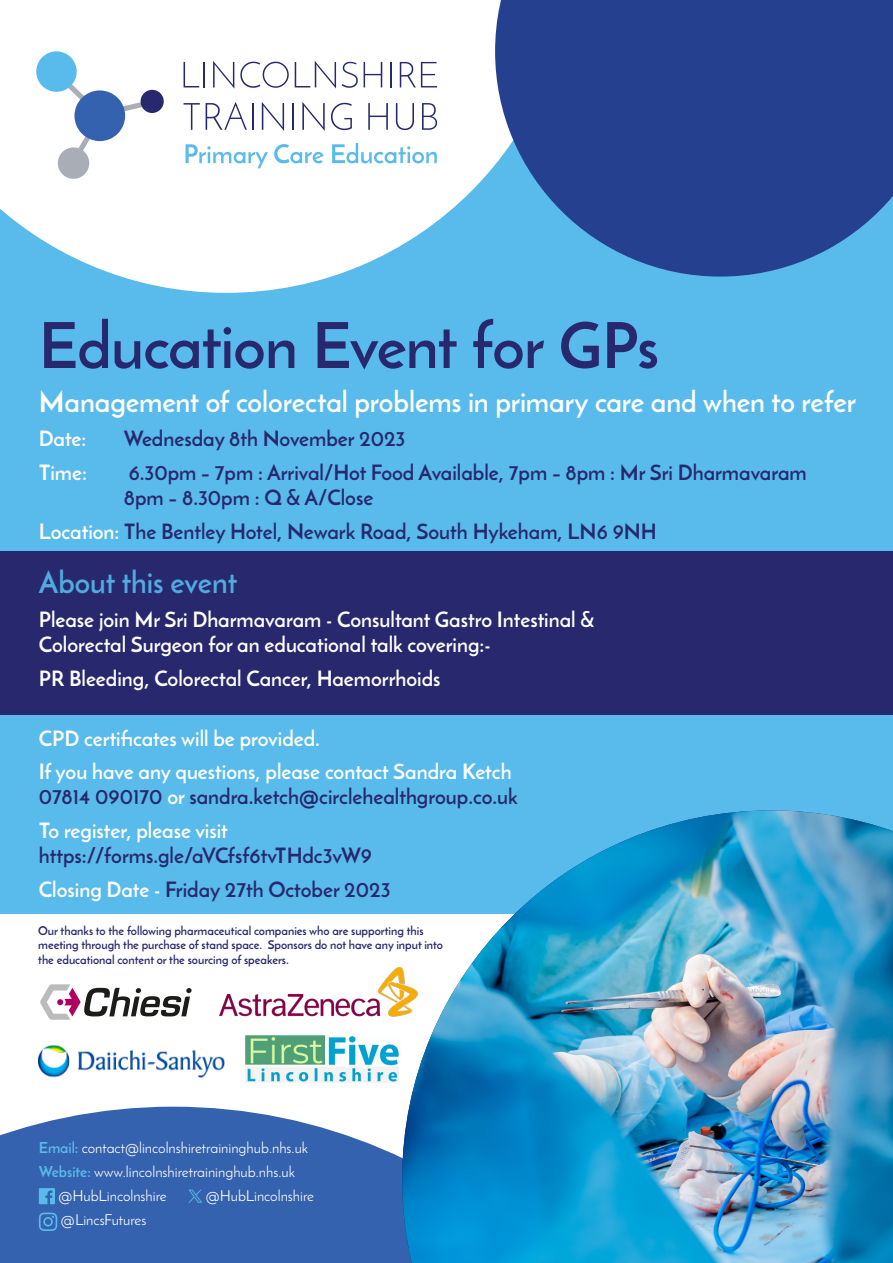
<style>
.page{position:relative;width:893px;height:1263px;background:#59bbeb}
.page>*{position:absolute;margin:0;border:0;box-sizing:border-box;transform-origin:0 0}
.t1{font:700 63px "Josefin Sans";letter-spacing:-.01em;color:#27286d}
.t2{font:700 30px "Josefin Sans";color:#52aade}
.t3{font:700 28.5px "Josefin Sans";letter-spacing:-.005em;color:#fff}
.t4{font:700 21px/33.8px "Josefin Sans";color:#27286d}
.t5{font:700 21px/33.8px "Josefin Sans";color:#fff}
.t6{font:15px "Josefin Sans";color:#fff}
.t7{font:700 12px/14.4px "Josefin Sans";color:#27286d}
.s1{color:#fff}
.s2{font-weight:700;color:#59bbeb}
</style>
<div class="page">
<svg style="left:0;top:0;width:495px;height:293px;background:#e8f5fc"></svg>
<div style="left:58px;top:147px;width:31px;height:32px;background:#a9aeb6;border-radius:50%"></div>
<svg style="left:78px;top:134px;width:13px;height:18px"></svg>
<svg style="left:67px;top:83px;width:21px;height:21px"></svg>
<svg style="left:121px;top:101px;width:28px;height:12px"></svg>
<div style="left:74px;top:90px;width:51px;height:51px;background:#3462ae;border-radius:50%"></div>
<div style="left:141px;top:90px;width:23px;height:23px;background:#27286d;border-radius:50%"></div>
<div style="left:36px;top:51px;width:41px;height:41px;background:#59bbeb;border-radius:50%"></div>
<svg style="left:184px;top:103px;width:16px;height:27px"></svg>
<svg style="left:206px;top:102px;width:47px;height:28px"></svg>
<svg style="left:262px;top:102px;width:22px;height:29px"></svg>
<hr style="left:292px;top:103px;width:2px;height:27px;background:#27286d">
<svg style="left:302px;top:102px;width:23px;height:29px"></svg>
<svg style="left:331px;top:103px;width:21px;height:27px"></svg>
<svg style="left:368px;top:103px;width:20px;height:27px"></svg>
<svg style="left:396px;top:103px;width:18px;height:27px"></svg>
<svg style="left:422px;top:103px;width:15px;height:27px"></svg>
<svg style="left:184px;top:62px;width:21px;height:25px"></svg>
<svg style="left:213px;top:61px;width:21px;height:28px"></svg>
<svg style="left:240px;top:62px;width:49px;height:26px"></svg>
<svg style="left:295px;top:61px;width:41px;height:28px"></svg>
<svg style="left:342px;top:62px;width:16px;height:26px"></svg>
<svg style="left:364px;top:62px;width:18px;height:25px"></svg>
<hr style="left:390px;top:62px;width:2px;height:25px;background:#27286d">
<svg style="left:400px;top:62px;width:37px;height:25px"></svg>
<svg style="left:185px;top:144px;width:83px;height:24px"></svg>
<svg style="left:274px;top:144px;width:50px;height:19px"></svg>
<svg style="left:332px;top:143px;width:105px;height:20px"></svg>
<svg style="left:495px;top:0;width:398px;height:277px;background:#2d519c"></svg>
<div style="left:0;top:551px;width:893px;height:164px;background:#27286d"></div>
<div style="left:0;top:914px;width:586px;height:266px;background:#fff"></div>
<svg style="left:0;top:1107px;width:402px;height:156px;background:#456fb4"></svg>
<img style="left:402px;top:810px;width:491px;height:453px">
<svg style="left:39px;top:1188px;width:16px;height:16px"></svg>
<svg style="left:188px;top:1190px;width:14px;height:13px"></svg>
<svg style="left:39px;top:1212px;width:18px;height:19px"></svg>
<svg style="left:40px;top:984px;width:152px;height:36px"></svg>
<img style="left:38px;top:1045px;width:186px;height:32px">
<img style="left:245px;top:1029px;width:158px;height:66px">
<img style="left:219px;top:965px;width:200px;height:54px">
<h1 class="t1" style="left:39px;top:306px;width:622px">Education Event for GPs</h1>
<h3 class="t3" style="left:39px;top:384px;width:819px">Management of colorectal problems in primary care and when to refer</h3>
<p class="t5" style="left:39px;top:421px;width:49px">Date:</p>
<p class="t4" style="left:124px;top:421px;width:283px">Wednesday 8th November 2023</p>
<p class="t5" style="left:39px;top:455px;width:50px">Time:</p>
<p class="t4" style="left:124px;top:460px;width:684px;line-height:25.5px">6.30pm – 7pm : Arrival/Hot Food Available, 7pm – 8pm : Mr Sri Dharmavaram<br>8pm – 8.30pm : Q &amp; A/Close</p>
<p class="t4" style="left:39px;top:515px;width:620px"><span class="s1">Location:</span> The Bentley Hotel, Newark Road, South Hykeham, LN6 9NH</p>
<h2 class="t2" style="left:39px;top:564px;width:200px">About this event</h2>
<p class="t5" style="left:39px;top:606px;width:557px;line-height:25.2px">Please join Mr Sri Dharmavaram - Consultant Gastro Intestinal &amp;<br>Colorectal Surgeon for an educational talk covering:-</p>
<p class="t5" style="left:39px;top:661px;width:403px">PR Bleeding, Colorectal Cancer, Haemorrhoids</p>
<p class="t5" style="left:39px;top:721px;width:474px">CPD certificates will be provided.<br>If you have any questions, please contact Sandra Ketch</p>
<p class="t4" style="left:39px;top:780px;width:480px">07814 090170 <span class="s1">or</span> sandra.ketch@circlehealthgroup.co.uk<br><span class="s1">To register, please visit</span></p>
<p class="t4" style="left:39px;top:839px;width:353px">https://forms.gle/aVCfsf6tvTHdc3vW9<br><span class="s1">Closing Date -</span> Friday 27th October 2023</p>
<p class="t7" style="left:38px;top:923px;width:406px">Our thanks to the following pharmaceutical companies who are supporting this meeting through the purchase of stand space. Sponsors do not have any input into the educational content or the sourcing of speakers.</p>
<p class="t6" style="left:39px;top:1139px;width:271px"><span class="s2">Email:</span> contact@lincolnshiretraininghub.nhs.uk</p>
<p class="t6" style="left:39px;top:1163px;width:258px"><span class="s2">Website:</span> www.lincolnshiretraininghub.nhs.uk</p>
<p class="t6" style="left:59px;top:1187px;width:110px">@HubLincolnshire</p>
<p class="t6" style="left:206px;top:1187px;width:110px">@HubLincolnshire</p>
<p class="t6" style="left:61px;top:1211px;width:87px">@LincsFutures</p>
</div>
